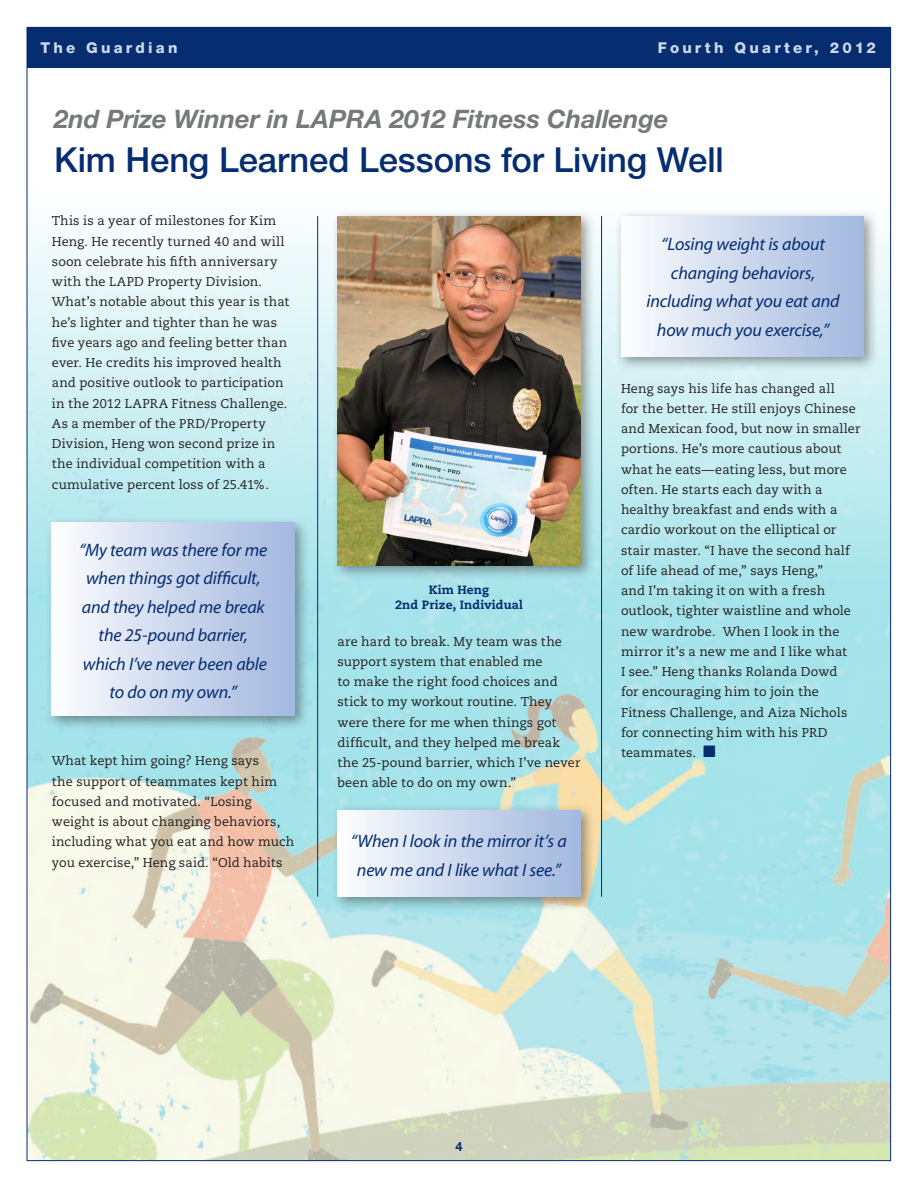
<style>
.page{position:relative;width:918px;height:1188px;background:#fff}
.page>*{position:absolute;margin:0;border:0;box-sizing:border-box;transform-origin:0 0}
.t1{font:500 34.5px "Helvetica Neue";letter-spacing:-.005em;color:#052d6f}
.t2{font:italic 700 25.5px "Helvetica Neue";letter-spacing:-.005em;color:#76787b}
.t3{font:italic 18px/28.5px "Myriad";letter-spacing:-.01em;color:#052d6f;text-align:center}
.t4{font:800 15px "Helvetica Neue";letter-spacing:.215em;color:#cdd8ed}
.t5{font:12.75px/20.2px "Caecilia";letter-spacing:.01em;color:#231f20}
.t6{font:700 12.75px "Helvetica Neue";color:#052d6f}
.t7{font:800 12px/15px "Caecilia";letter-spacing:.01em;color:#052d6f;text-align:center}
.s1{color:#052d6f}
</style>
<div class="page">
<img style="left:28px;top:216px;width:862px;height:944px">
<div style="left:27px;top:27px;width:864px;height:41px;background:#052d6f"></div>
<hr style="left:890px;top:27px;width:1px;height:1134px;background:#052d6f">
<hr style="left:27px;top:27px;width:1px;height:1134px;background:#052d6f">
<hr style="left:27px;top:1160px;width:864px;height:1px;background:#052d6f">
<div style="left:331px;top:210px;width:264px;height:370px;background:#231f20;opacity:.45"></div>
<img style="left:338px;top:216px;width:242px;height:350px">
<div style="left:46px;top:517px;width:264px;height:214px;background:#231f20;opacity:.45"></div>
<div style="left:52px;top:523px;width:243px;height:193px;background:linear-gradient(to right,#fcfdfe,#a1b7de)"></div>
<div style="left:331px;top:804px;width:264px;height:108px;background:#231f20;opacity:.45"></div>
<div style="left:337px;top:810px;width:243px;height:87px;background:linear-gradient(to right,#fdfdfe,#a1b7de)"></div>
<hr style="left:317px;top:216px;width:1px;height:681px;background:#052d6f">
<hr style="left:601px;top:216px;width:1px;height:681px;background:#052d6f">
<div style="left:615px;top:210px;width:264px;height:161px;background:#231f20;opacity:.45"></div>
<div style="left:621px;top:216px;width:243px;height:140px;background:linear-gradient(to right,#fcfdfe,#a1b7de)"></div>
<p class="t4" style="left:40px;top:39px;width:139px">The Guardian</p>
<p class="t4" style="left:658px;top:39px;width:220px">Fourth Quarter, 2012</p>
<h2 class="t2" style="left:54px;top:103px;width:616px">2nd Prize Winner in LAPRA 2012 Fitness Challenge</h2>
<h1 class="t1" style="left:54px;top:139px;width:671px">Kim Heng Learned Lessons for Living Well</h1>
<p class="t5" style="left:52px;top:211px;width:239px">This is a year of milestones for Kim Heng. He recently turned 40 and will soon celebrate his fifth anniversary with the LAPD Property Division.<br>What’s notable about this year is that he’s lighter and tighter than he was five years ago and feeling better than ever. He credits his improved health and positive outlook to participation in the 2012 LAPRA Fitness Challenge.<br>As a member of the PRD/Property Division, Heng won second prize in the individual competition with a cumulative percent loss of 25.41%.</p>
<h3 class="t3" style="left:647px;top:231px;width:195px">“Losing weight is about changing behaviors, including what you eat and how much you exercise,”</h3>
<p class="t5" style="left:621px;top:378px;width:241px">Heng says his life has changed all<br>for the better. He still enjoys Chinese and Mexican food, but now in smaller portions. He’s more cautious about what he eats—eating less, but more often. He starts each day with a healthy breakfast and ends with a cardio workout on the elliptical or stair master. “I have the second half of life ahead of me,” says Heng,”<br>and I’m taking it on with a fresh outlook, tighter waistline and whole new wardrobe. When I look in the mirror it’s a new me and I like what<br>I see.” Heng thanks Rolanda Dowd<br>for encouraging him to join the<br>Fitness Challenge, and Aiza Nichols for connecting him with his PRD teammates. <span class="s1">■</span></p>
<h3 class="t3" style="left:79px;top:536px;width:190px">“My team was there for me when things got difficult, and they helped me break the 25-pound barrier, which I’ve never been able to do on my own.”</h3>
<p class="t7" style="left:395px;top:583px;width:129px">Kim Heng<br>2nd Prize, Individual</p>
<p class="t5" style="left:338px;top:631px;width:244px">are hard to break. My team was the support system that enabled me<br>to make the right food choices and stick to my workout routine. They were there for me when things got difficult, and they helped me break the 25-pound barrier, which I’ve never been able to do on my own.”</p>
<p class="t5" style="left:52px;top:751px;width:244px">What kept him going? Heng says<br>the support of teammates kept him focused and motivated. “Losing weight is about changing behaviors, including what you eat and how much you exercise,” Heng said. “Old habits</p>
<h3 class="t3" style="left:351px;top:828px;width:218px">“When I look in the mirror it’s a new me and I like what I see.”</h3>
<p class="t6" style="left:455px;top:1139px;width:9px">4</p>
</div>
